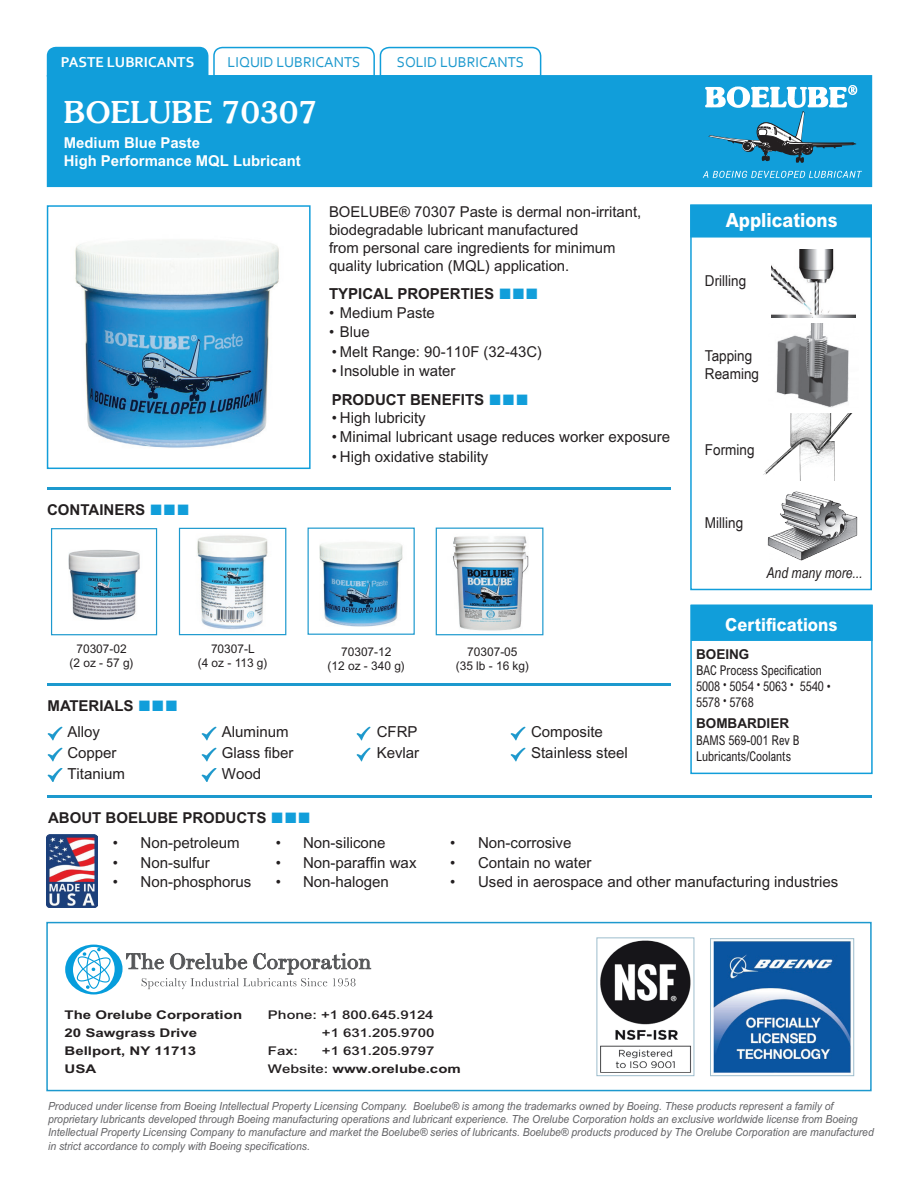
<style>
.page{position:relative;width:919px;height:1187px;background:#fff}
.page>*{position:absolute;margin:0;border:0;box-sizing:border-box;transform-origin:0 0}
.t1{font:500 30px "Sunset";color:#fff}
.t2{font:800 19.5px "Arial";color:#fff;scale:.9 1}
.t3{font:800 18px "Arial";color:#fff;scale:.9 1}
.t4{font:15.15px "Arial";color:#231f20}
.t5{font:700 15.15px "Arial";color:#231f20}
.t6{font:15px/17.9px "Arial";color:#231f20}
.t7{font:700 15px "Arial";color:#231f20}
.t8{font:700 15px/17.9px "Arial";color:#fff}
.t9{font:15px/18px "Arial Narrow";color:#231f20;scale:1.1 1}
.t10{font:15px "Corbel";color:#1d99ce}
.t11{font:700 15px "Corbel";color:#fff}
.t12{font:italic 15px "Arial Narrow";color:#231f20}
.t13{font:700 13.65px "Arial";color:#231f20}
.t14{font:condensed 13.5px/16px "Arial";color:#231f20}
.t15{font:condensed 13.5px/16px "Arial";color:#231f20;scale:.89 1}
.t16{font:700 12px "Arial";color:#231f20;scale:1.25 1}
.t17{font:12px/14.4px "Arial";color:#231f20;text-align:center}
.t18{font:500 12px "Arial";color:#231f20;scale:1.25 1}
.t19{font:italic 11.1px/13.2px "Arial";color:#636366;scale:.93 1}
.s1{font-size:22.5px;color:#119eda}
.s2{font-family:"Arial Narrow";font-stretch:normal;font-size:12.15px}
.s3{font-weight:500}
</style>
<div class="page">
<img style="left:75px;top:240px;width:204px;height:208px">
<div style="left:47px;top:205px;width:263px;height:264px;border:2px solid #119eda"></div>
<div style="left:47px;top:75px;width:825px;height:112px;background:#119eda"></div>
<svg style="left:46px;top:46px;width:496px;height:31px"></svg>
<img style="left:197px;top:535px;width:71px;height:95px">
<div style="left:179px;top:527px;width:107px;height:108px;border:1px solid #1d99ce"></div>
<img style="left:69px;top:550px;width:71px;height:70px">
<img style="left:452px;top:536px;width:77px;height:95px">
<div style="left:435px;top:527px;width:108px;height:108px;border:1px solid #1d99ce"></div>
<img style="left:319px;top:542px;width:84px;height:85px">
<div style="left:51px;top:528px;width:106px;height:107px;border:1px solid #1d99ce"></div>
<img style="left:705px;top:85px;width:152px;height:23px">
<svg style="left:708px;top:111px;width:148px;height:52px"></svg>
<svg style="left:702px;top:171px;width:160px;height:7px"></svg>
<hr style="left:47px;top:487px;width:623px;height:2px;background:#1d99ce">
<hr style="left:47px;top:684px;width:623px;height:2px;background:#1d99ce">
<div style="left:46px;top:921px;width:825px;height:170px;border:2px solid #1d99ce"></div>
<div style="left:690px;top:604px;width:182px;height:170px;border:2px solid #119eda"></div>
<div style="left:690px;top:204px;width:181px;height:386px;border:2px solid #119eda"></div>
<div style="left:690px;top:204px;width:181px;height:33px;background:#119eda;border:2px solid #119eda"></div>
<hr style="left:47px;top:795px;width:824px;height:2px;background:#1d99ce">
<div style="left:690px;top:604px;width:182px;height:37px;background:#119eda;border:2px solid #119eda"></div>
<img style="left:776px;top:324px;width:73px;height:83px">
<img style="left:771px;top:249px;width:84px;height:68px">
<img style="left:763px;top:414px;width:89px;height:66px">
<img style="left:767px;top:491px;width:91px;height:70px">
<img style="left:600px;top:940px;width:92px;height:133px">
<div style="left:596px;top:937px;width:98px;height:138px;border:1px solid #9dbdcd"></div>
<img style="left:713px;top:941px;width:138px;height:132px">
<div style="left:710px;top:938px;width:143px;height:137px;border:1px solid #9dbdcd"></div>
<img style="left:47px;top:834px;width:50px;height:73px">
<img style="left:47px;top:726px;width:15px;height:14px">
<img style="left:201px;top:726px;width:15px;height:14px">
<img style="left:356px;top:726px;width:15px;height:14px">
<img style="left:510px;top:726px;width:15px;height:14px">
<img style="left:47px;top:747px;width:15px;height:14px">
<img style="left:201px;top:747px;width:15px;height:14px">
<img style="left:356px;top:747px;width:15px;height:14px">
<img style="left:47px;top:768px;width:15px;height:13px">
<img style="left:201px;top:768px;width:15px;height:13px">
<img style="left:510px;top:747px;width:15px;height:14px">
<div style="left:65px;top:944px;width:57px;height:50px;background:#069ddc;border-radius:50%"></div>
<svg style="left:73px;top:946px;width:42px;height:46px"></svg>
<svg style="left:75px;top:947px;width:37px;height:41px"></svg>
<div style="left:86px;top:950px;width:15px;height:38px;border:1px solid #069ddc;border-radius:50%"></div>
<svg style="left:126px;top:953px;width:245px;height:36px"></svg>
<h3 class="t11" style="left:61px;top:53px;width:135px">PASTE LUBRICANTS</h3>
<h3 class="t10" style="left:228px;top:53px;width:134px">LIQUID LUBRICANTS</h3>
<h3 class="t10" style="left:397px;top:53px;width:129px">SOLID LUBRICANTS</h3>
<h1 class="t1" style="left:64px;top:93px;width:255px">BOELUBE 70307</h1>
<h3 class="t8" style="left:64px;top:134px;width:238px">Medium Blue Paste<br>High Performance MQL Lubricant</h3>
<h3 class="t7" style="left:47px;top:500px;width:144px">CONTAINERS <span class="s1">■■■</span></h3>
<h3 class="t6" style="left:329px;top:203px;width:314px">BOELUBE® 70307 Paste is dermal non-irritant, biodegradable lubricant manufactured<br>from personal care ingredients for minimum quality lubrication (MQL) application.</h3>
<h3 class="t5" style="left:329px;top:285px;width:211px">TYPICAL PROPERTIES <span class="s1">■■■</span></h3>
<h3 class="t6" style="left:329px;top:303px;width:107px">• Medium Paste</h3>
<h3 class="t6" style="left:329px;top:323px;width:42px">• Blue</h3>
<h3 class="t6" style="left:331px;top:342px;width:212px">• Melt Range: 90-110F (32-43C)</h3>
<h3 class="t6" style="left:331px;top:362px;width:125px">• Insoluble in water</h3>
<h3 class="t5" style="left:331px;top:390px;width:199px">PRODUCT BENEFITS <span class="s1">■■■</span></h3>
<h3 class="t4" style="left:331px;top:409px;width:96px">• High lubricity</h3>
<h3 class="t4" style="left:331px;top:428px;width:340px">• Minimal lubricant usage reduces worker exposure</h3>
<h3 class="t4" style="left:331px;top:448px;width:158px">• High oxidative stability</h3>
<p class="t17" style="left:69px;top:641px;width:66px">70307-02<br>(2 oz - 57 g)</p>
<p class="t17" style="left:327px;top:644px;width:79px">70307-12<br>(12 oz - 340 g)</p>
<p class="t17" style="left:198px;top:641px;width:71px">70307-L<br>(4 oz - 113 g)</p>
<p class="t17" style="left:455px;top:644px;width:75px">70307-05<br>(35 lb - 16 kg)</p>
<h3 class="t7" style="left:48px;top:696px;width:132px">MATERIALS <span class="s1">■■■</span></h3>
<h3 class="t4" style="left:67px;top:723px;width:34px">Alloy</h3>
<h3 class="t4" style="left:222px;top:723px;width:68px">Aluminum</h3>
<h3 class="t4" style="left:376px;top:723px;width:42px">CFRP</h3>
<h3 class="t4" style="left:531px;top:723px;width:73px">Composite</h3>
<h3 class="t4" style="left:67px;top:744px;width:51px">Copper</h3>
<h3 class="t4" style="left:222px;top:744px;width:73px">Glass fiber</h3>
<h3 class="t4" style="left:376px;top:744px;width:44px">Kevlar</h3>
<h3 class="t4" style="left:531px;top:744px;width:98px">Stainless steel</h3>
<h3 class="t4" style="left:67px;top:765px;width:59px">Titanium</h3>
<h3 class="t4" style="left:222px;top:765px;width:41px">Wood</h3>
<h3 class="t7" style="left:48px;top:809px;width:264px">ABOUT BOELUBE PRODUCTS <span class="s1">■■■</span></h3>
<h2 class="t2" style="left:725px;top:208px;width:126px">Applications</h2>
<h3 class="t9" style="left:705px;top:271px;width:39px">Drilling</h3>
<h3 class="t9" style="left:705px;top:346px;width:51px">Tapping<br>Reaming</h3>
<h3 class="t9" style="left:705px;top:440px;width:47px">Forming</h3>
<h3 class="t9" style="left:705px;top:513px;width:36px">Milling</h3>
<h3 class="t12" style="left:766px;top:561px;width:98px">And many more...</h3>
<h3 class="t3" style="left:725px;top:613px;width:126px">Certifications</h3>
<p class="t13" style="left:696px;top:645px;width:55px">BOEING</p>
<p class="t14" style="left:696px;top:661px;width:136px">BAC Process Specification<br>5008 <span class="s2">•</span> 5054 <span class="s2">•</span> 5063 <span class="s2">•</span> 5540 •<br>5578 <span class="s2">•</span> 5768</p>
<p class="t13" style="left:696px;top:715px;width:94px">BOMBARDIER</p>
<p class="t15" style="left:696px;top:731px;width:118px">BAMS 569-001 Rev B<br>Lubricants/Coolants</p>
<h3 class="t4" style="left:113px;top:834px;width:128px">• Non-petroleum</h3>
<h3 class="t4" style="left:276px;top:834px;width:111px">• Non-silicone</h3>
<h3 class="t4" style="left:450px;top:834px;width:123px">• Non-corrosive</h3>
<h3 class="t4" style="left:113px;top:853px;width:98px">• Non-sulfur</h3>
<h3 class="t4" style="left:276px;top:853px;width:142px">• Non-paraffin wax</h3>
<h3 class="t4" style="left:450px;top:853px;width:143px">• Contain no water</h3>
<h3 class="t4" style="left:113px;top:873px;width:140px">• Non-phosphorus</h3>
<h3 class="t4" style="left:276px;top:873px;width:115px">• Non-halogen</h3>
<h3 class="t4" style="left:450px;top:873px;width:389px">• Used in aerospace and other manufacturing industries</h3>
<p class="t16" style="left:64px;top:1007px;width:144px">The Orelube Corporation</p>
<p class="t18" style="left:268px;top:1007px;width:134px">Phone: +1 800.645.9124</p>
<p class="t16" style="left:64px;top:1025px;width:108px">20 Sawgrass Drive</p>
<p class="t18" style="left:322px;top:1025px;width:91px">+1 631.205.9700</p>
<p class="t16" style="left:64px;top:1043px;width:107px">Bellport, NY 11713</p>
<p class="t18" style="left:268px;top:1043px;width:25px">Fax:</p>
<p class="t18" style="left:322px;top:1043px;width:91px">+1 631.205.9797</p>
<p class="t16" style="left:64px;top:1061px;width:27px">USA</p>
<p class="t16" style="left:268px;top:1061px;width:156px"><span class="s3">Website:</span> www.orelube.com</p>
<p class="t19" style="left:48px;top:1098px;width:889px">Produced under license from Boeing Intellectual Property Licensing Company. Boelube® is among the trademarks owned by Boeing. These products represent a family of proprietary lubricants developed through Boeing manufacturing operations and lubricant experience. The Orelube Corporation holds an exclusive worldwide license from Boeing Intellectual Property Licensing Company to manufacture and market the Boelube® series of lubricants. Boelube® products produced by The Orelube Corporation are manufactured in strict accordance to comply with Boeing specifications.</p>
</div>
